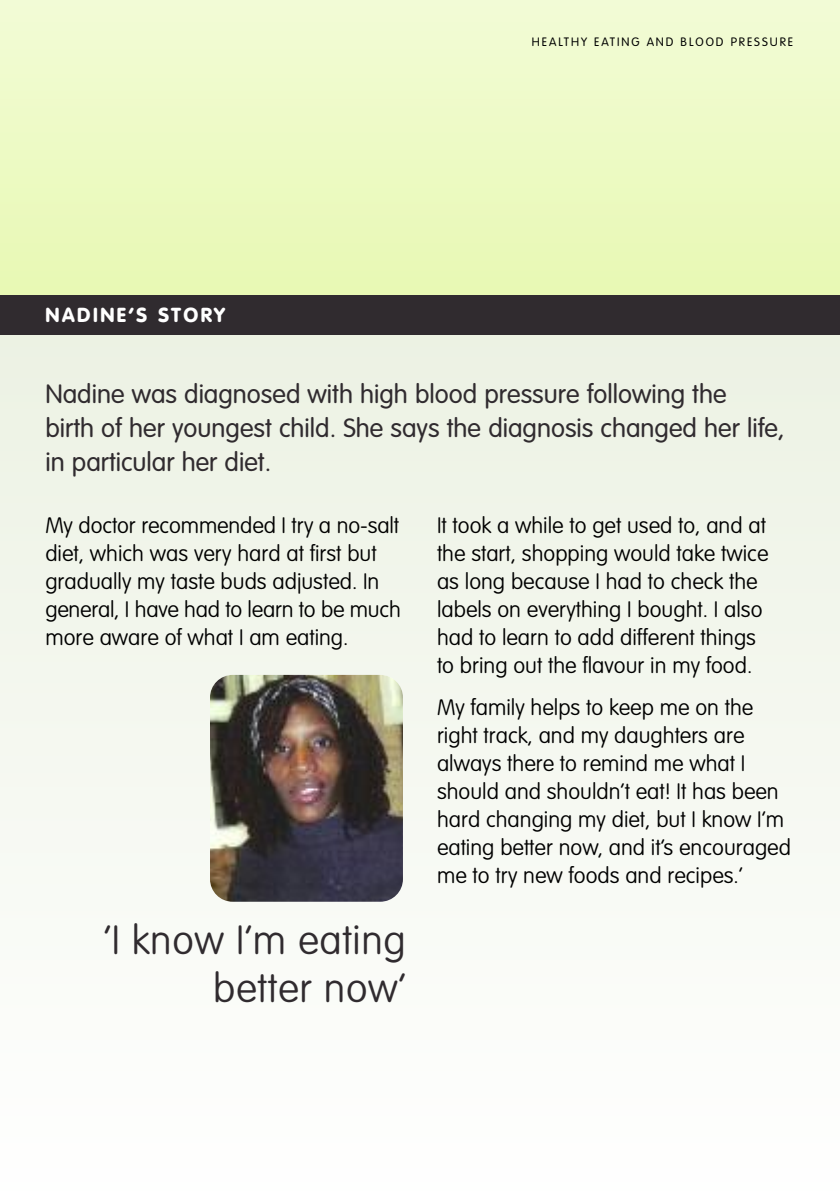
<style>
.page{position:relative;width:840px;height:1191px;background:#fff}
.page>*{position:absolute;margin:0;border:0;box-sizing:border-box;transform-origin:0 0}
.t1{font:100 40px/48px "VAG Rounded Std";letter-spacing:.015em;color:#302b2f;text-align:right}
.t2{font:300 26px/34px "VAG Rounded Std";color:#302b2f}
.t3{font:100 22px/28px "VAG Rounded Std";color:#000}
.t4{font:900 20px "VAG Rounded Std";letter-spacing:.125em;color:#fff}
.t5{font:300 12px "VAG Rounded Std";letter-spacing:.16em;color:#000}
</style>
<div class="page">
<div style="left:0;top:0;width:839px;height:295px;background:linear-gradient(to bottom,#f2fbd6,#e8f9b4)"></div>
<div style="left:0;top:334px;width:839px;height:857px;background:linear-gradient(to right,#f5f8f1,#f5f8f1)"></div>
<div style="left:0;top:295px;width:839px;height:39px;background:#302b2f"></div>
<img style="left:210px;top:675px;width:193px;height:226px;border-radius:23px">
<p class="t4" style="left:45px;top:306px;width:181px">NADINE’S STORY</p>
<p class="t5" style="left:531px;top:37px;width:263px">HEALTHY EATING AND BLOOD PRESSURE</p>
<p class="t2" style="left:45px;top:378px;width:740px">Nadine was diagnosed with high blood pressure following the<br>birth of her youngest child. She says the diagnosis changed her life, in particular her diet.</p>
<p class="t3" style="left:45px;top:513px;width:357px">My doctor recommended I try a no-salt diet, which was very hard at first but gradually my taste buds adjusted. In general, I have had to learn to be much more aware of what I am eating.</p>
<h1 class="t1" style="left:104px;top:918px;width:303px">‘I know I’m eating better now’</h1>
<p class="t3" style="left:437px;top:513px;width:333px">It took a while to get used to, and at the start, shopping would take twice as long because I had to check the labels on everything I bought. I also had to learn to add different things to bring out the flavour in my food.</p>
<p class="t3" style="left:437px;top:695px;width:355px">My family helps to keep me on the right track, and my daughters are always there to remind me what I should and shouldn’t eat! It has been hard changing my diet, but I know I’m eating better now, and it’s encouraged me to try new foods and recipes.’</p>
</div>
